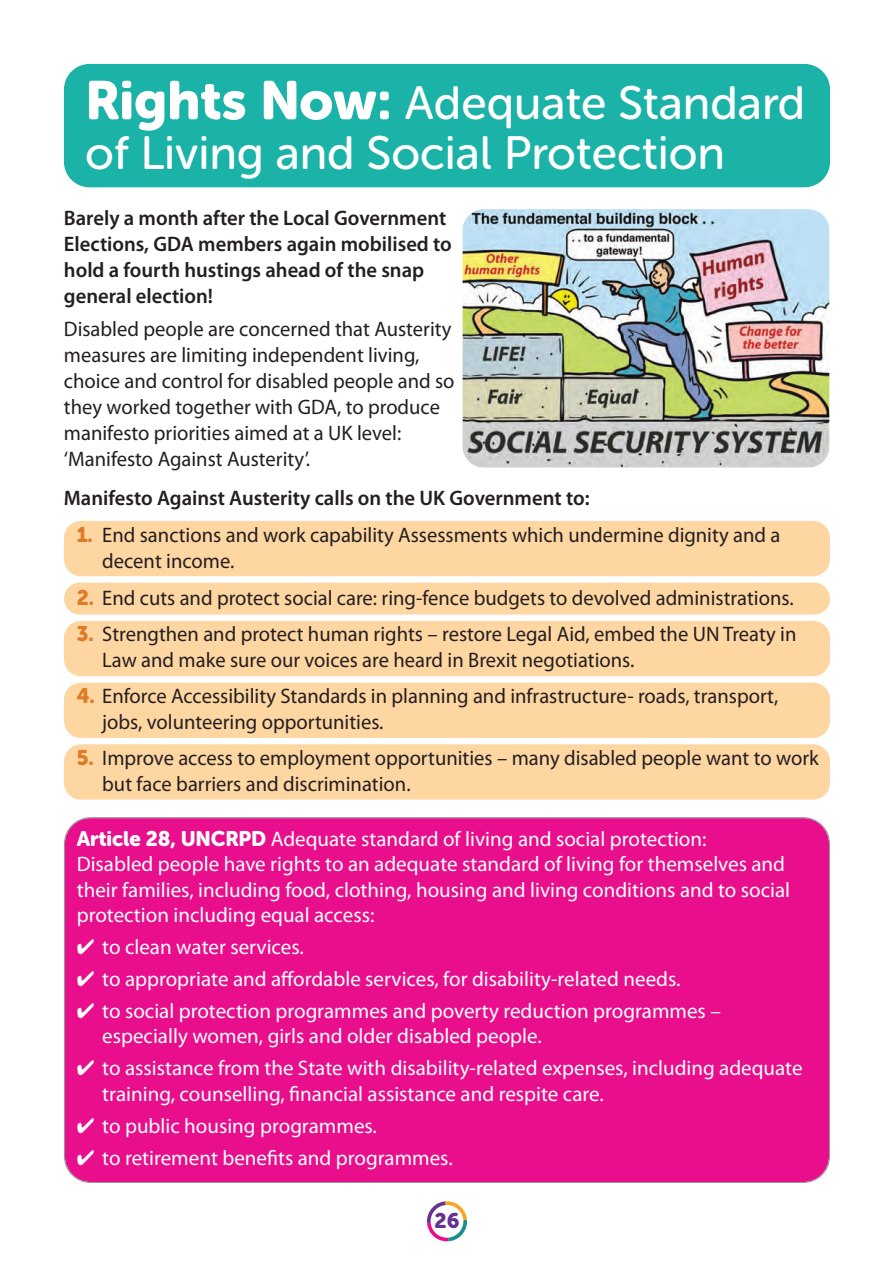
<style>
.page{position:relative;width:894px;height:1264px;background:#fff}
.page>*{position:absolute;margin:0;border:0;box-sizing:border-box;transform-origin:0 0}
.t1{font:46.5px/49.5px "Museo Sans Rounded 500";color:#fff}
.t2{font:21px/26.1px "Myriad Pro";color:#231f20}
.t3{font:21px/25.5px "Myriad Pro";color:#fff}
.t4{font:600 21px/26.1px "Myriad Pro";color:#231f20}
.t5{font:21px "Museo Sans Rounded 900";color:#653290}
.s1{font-family:"Museo Sans Rounded 900";font-size:54px}
.s2{font-family:"Museo Sans Rounded 900";color:#dd7b26}
.s3{font-family:"Museo Sans Rounded 900"}
</style>
<div class="page">
<div style="left:64px;top:521px;width:765px;height:55px;background:#fed6a2;border-radius:17px"></div>
<div style="left:64px;top:582px;width:765px;height:32px;background:#fed6a2;border-radius:16px"></div>
<div style="left:64px;top:620px;width:765px;height:56px;background:#fed6a2;border-radius:17px"></div>
<div style="left:64px;top:682px;width:765px;height:55px;background:#fed6a2;border-radius:17px"></div>
<div style="left:64px;top:744px;width:765px;height:55px;background:#fed6a2;border-radius:17px"></div>
<div style="left:64px;top:817px;width:765px;height:365px;background:#e80e8c"></div>
<svg style="left:427px;top:1201px;width:40px;height:39px"></svg>
<div style="left:64px;top:64px;width:765px;height:123px;background:#1bb2a7;border-radius:26px"></div>
<img style="left:462px;top:209px;width:367px;height:258px;border-radius:21px">
<div style="left:461px;top:208px;width:368px;height:260px;border:1px solid #fff;border-radius:22px"></div>
<h1 class="t1" style="left:85px;top:78px;width:721px"><span class="s1">Rights Now:</span> Adequate Standard of Living and Social Protection</h1>
<p class="t4" style="left:64px;top:206px;width:389px">Barely a month after the Local Government Elections, GDA members again mobilised to hold a fourth hustings ahead of the snap general election!</p>
<p class="t2" style="left:64px;top:317px;width:392px">Disabled people are concerned that Austerity measures are limiting independent living, choice and control for disabled people and so they worked together with GDA, to produce manifesto priorities aimed at a UK level: ‘Manifesto Against Austerity’.</p>
<p class="t4" style="left:64px;top:486px;width:527px">Manifesto Against Austerity calls on the UK Government to:</p>
<p class="t2" style="left:102px;top:523px;width:679px;text-indent:-26px"><span class="s2">1.</span> End sanctions and work capability Assessments which undermine dignity and a decent income.</p>
<p class="t2" style="left:77px;top:586px;width:718px"><span class="s2">2.</span> End cuts and protect social care: ring-fence budgets to devolved administrations.</p>
<p class="t2" style="left:102px;top:622px;width:695px;text-indent:-26px"><span class="s2">3.</span> Strengthen and protect human rights – restore Legal Aid, embed the UN Treaty in<br>Law and make sure our voices are heard in Brexit negotiations.</p>
<p class="t2" style="left:102px;top:684px;width:677px;text-indent:-26px"><span class="s2">4.</span> Enforce Accessibility Standards in planning and infrastructure- roads, transport, jobs, volunteering opportunities.</p>
<p class="t2" style="left:102px;top:746px;width:717px;text-indent:-26px"><span class="s2">5.</span> Improve access to employment opportunities – many disabled people want to work but face barriers and discrimination.</p>
<p class="t3" style="left:77px;top:827px;width:714px"><span class="s3">Article 28, UNCRPD</span> Adequate standard of living and social protection:<br>Disabled people have rights to an adequate standard of living for themselves and their families, including food, clothing, housing and living conditions and to social protection including equal access:</p>
<p class="t3" style="left:77px;top:935px;width:228px">✔ to clean water services.</p>
<p class="t3" style="left:77px;top:967px;width:605px">✔ to appropriate and affordable services, for disability-related needs.</p>
<p class="t3" style="left:102px;top:999px;width:620px;text-indent:-26px">✔ to social protection programmes and poverty reduction programmes – especially women, girls and older disabled people.</p>
<p class="t3" style="left:102px;top:1056px;width:701px;text-indent:-26px">✔ to assistance from the State with disability-related expenses, including adequate training, counselling, financial assistance and respite care.</p>
<p class="t3" style="left:77px;top:1114px;width:301px">✔ to public housing programmes.</p>
<p class="t3" style="left:77px;top:1146px;width:377px">✔ to retirement benefits and programmes.</p>
<p class="t5" style="left:434px;top:1208px;width:26px">26</p>
</div>
